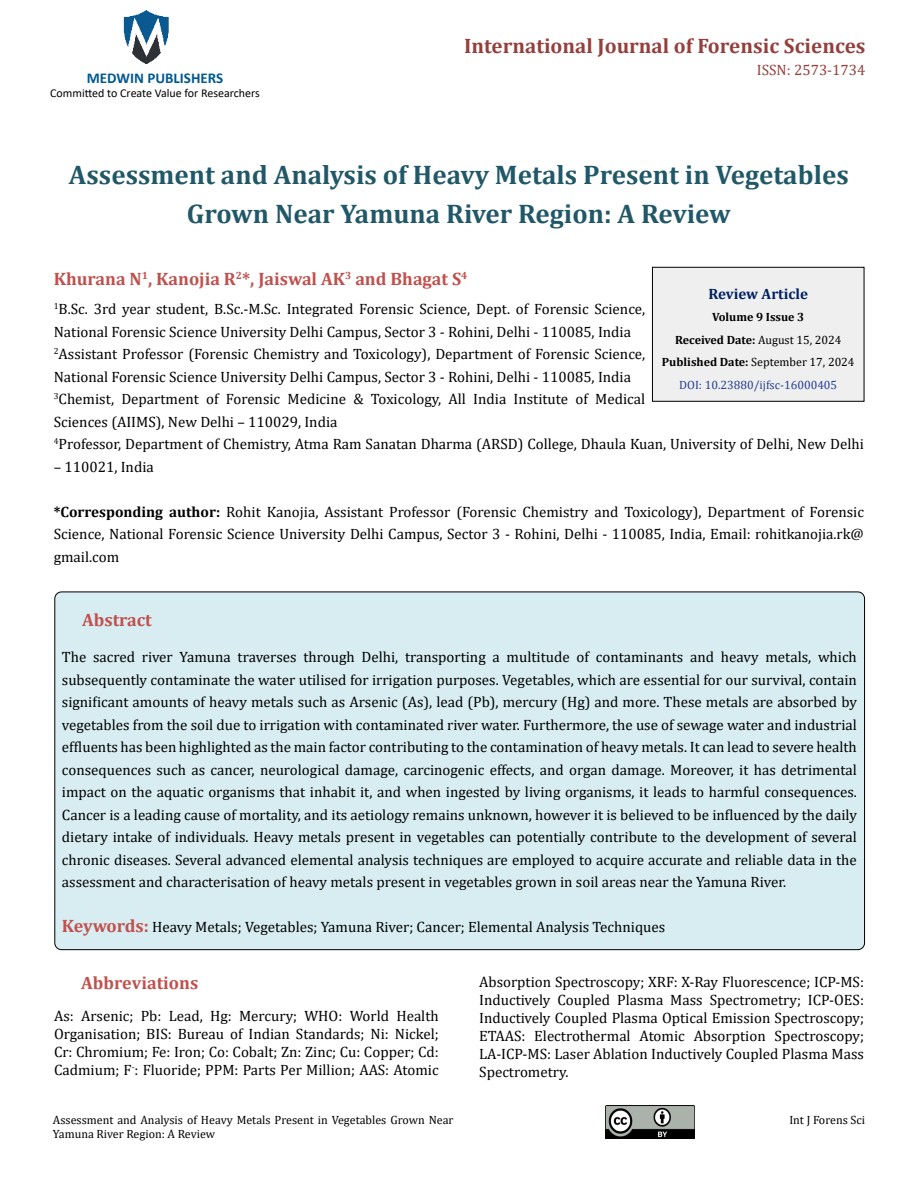
<style>
.page{position:relative;width:918px;height:1188px;background:#fff}
.page>*{position:absolute;margin:0;border:0;box-sizing:border-box;transform-origin:0 0}
.t1{font:700 27px/39px "Cambria";color:#215868;text-align:center}
.t2{font:700 21px "Cambria";color:#953f3c}
.t3{font:700 18px "Cambria";color:#c0504d}
.t4{font:15px/22.5px "Cambria";color:#000;text-align:justify}
.t5{font:700 15px "Calibri";color:#005991}
.t6{font:15px "Cambria";color:#953f3c}
.t7{font:700 15px "Cambria";color:#002060}
.t8{font:12px/14.4px "Cambria";color:#000}
.t9{font:700 12px/22.5px "Cambria";color:#000;text-align:center}
.t10{font:12px "Calibri";color:#000}
.s1{font-weight:700}
.s2{font-weight:400}
.s3{font-weight:400;color:#25408f}
.s4{font-weight:700;font-size:18px;color:#c0504d}
</style>
<div class="page">
<img style="left:123px;top:10px;width:46px;height:54px">
<img style="left:606px;top:1105px;width:88px;height:34px">
<div style="left:652px;top:267px;width:212px;height:134px;background:#efefef"></div>
<div style="left:652px;top:267px;width:212px;height:135px;border:1px solid #000"></div>
<div style="left:55px;top:592px;width:810px;height:358px;background:#d8edf2;border-radius:7px"></div>
<p class="t5" style="left:87px;top:67px;width:138px">MEDWIN PUBLISHERS</p>
<p class="t10" style="left:50px;top:85px;width:211px">Committed to Create Value for Researchers</p>
<h2 class="t2" style="left:464px;top:31px;width:403px">International Journal of Forensic Sciences</h2>
<p class="t6" style="left:757px;top:62px;width:110px">ISSN: 2573-1734</p>
<h1 class="t1" style="left:69px;top:155px;width:781px">Assessment and Analysis of Heavy Metals Present in Vegetables<br>Grown Near Yamuna River Region: A Review</h1>
<p class="t3" style="left:54px;top:266px;width:415px">Khurana N<sup>1</sup>, Kanojia R<sup>2</sup>*, Jaiswal AK<sup>3</sup> and Bhagat S<sup>4</sup></p>
<p class="t4" style="left:54px;top:298px;width:812px;text-align:left"><sup>1</sup>B.Sc. 3rd year student, B.Sc.-M.Sc. Integrated Forensic Science, Dept. of Forensic Science,<br>National Forensic Science University Delhi Campus, Sector 3 - Rohini, Delhi - 110085, India<br><sup>2</sup>Assistant Professor (Forensic Chemistry and Toxicology), Department of Forensic Science,<br>National Forensic Science University Delhi Campus, Sector 3 - Rohini, Delhi - 110085, India<br><sup>3</sup>Chemist, Department of Forensic Medicine &amp; Toxicology, All India Institute of Medical<br>Sciences (AIIMS), New Delhi – 110029, India<br><sup>4</sup>Professor, Department of Chemistry, Atma Ram Sanatan Dharma (ARSD) College, Dhaula Kuan, University of Delhi, New Delhi</p>
<p class="t4" style="left:54px;top:455px;width:102px">– 110021, India</p>
<p class="t4" style="left:54px;top:500px;width:812px"><span class="s1">*Corresponding author:</span> Rohit Kanojia, Assistant Professor (Forensic Chemistry and Toxicology), Department of Forensic Science, National Forensic Science University Delhi Campus, Sector 3 - Rohini, Delhi - 110085, India, Email: rohitkanojia.rk@ gmail.com</p>
<p class="t7" style="left:708px;top:283px;width:101px">Review Article</p>
<p class="t9" style="left:662px;top:306px;width:194px">Volume 9 Issue 3<br>Received Date: <span class="s2">August 15, 2024<br></span>Published Date: <span class="s2">September 17, 2024<br></span><span class="s3">DOI: 10.23880/ijfsc-16000405</span></p>
<p class="t3" style="left:82px;top:608px;width:71px">Abstract</p>
<p class="t4" style="left:62px;top:646px;width:797px">The sacred river Yamuna traverses through Delhi, transporting a multitude of contaminants and heavy metals, which subsequently contaminate the water utilised for irrigation purposes. Vegetables, which are essential for our survival, contain significant amounts of heavy metals such as Arsenic (As), lead (Pb), mercury (Hg) and more. These metals are absorbed by vegetables from the soil due to irrigation with contaminated river water. Furthermore, the use of sewage water and industrial effluents has been highlighted as the main factor contributing to the contamination of heavy metals. It can lead to severe health consequences such as cancer, neurological damage, carcinogenic effects, and organ damage. Moreover, it has detrimental impact on the aquatic organisms that inhabit it, and when ingested by living organisms, it leads to harmful consequences.<br>Cancer is a leading cause of mortality, and its aetiology remains unknown, however it is believed to be influenced by the daily dietary intake of individuals. Heavy metals present in vegetables can potentially contribute to the development of several chronic diseases. Several advanced elemental analysis techniques are employed to acquire accurate and reliable data in the assessment and characterisation of heavy metals present in vegetables grown in soil areas near the Yamuna River.</p>
<p class="t4" style="left:62px;top:916px;width:605px"><span class="s4">Keywords:</span> Heavy Metals; Vegetables; Yamuna River; Cancer; Elemental Analysis Techniques</p>
<p class="t3" style="left:81px;top:970px;width:119px">Abbreviations</p>
<p class="t4" style="left:54px;top:1007px;width:386px;line-height:18px">As: Arsenic; Pb: Lead, Hg: Mercury; WHO: World Health Organisation; BIS: Bureau of Indian Standards; Ni: Nickel; Cr: Chromium; Fe: Iron; Co: Cobalt; Zn: Zinc; Cu: Copper; Cd:<br>Cadmium; F<sup>-</sup>: Fluoride; PPM: Parts Per Million; AAS: Atomic</p>
<p class="t4" style="left:479px;top:973px;width:386px;line-height:18px">Absorption Spectroscopy; XRF: X-Ray Fluorescence; ICP-MS:<br>Inductively Coupled Plasma Mass Spectrometry; ICP-OES:<br>Inductively Coupled Plasma Optical Emission Spectroscopy; ETAAS: Electrothermal Atomic Absorption Spectroscopy; LA-ICP-MS: Laser Ablation Inductively Coupled Plasma Mass Spectrometry.</p>
<p class="t8" style="left:53px;top:1113px;width:402px">Assessment and Analysis of Heavy Metals Present in Vegetables Grown Near<br>Yamuna River Region: A Review</p>
<p class="t8" style="left:789px;top:1113px;width:77px">Int J Forens Sci</p>
</div>
